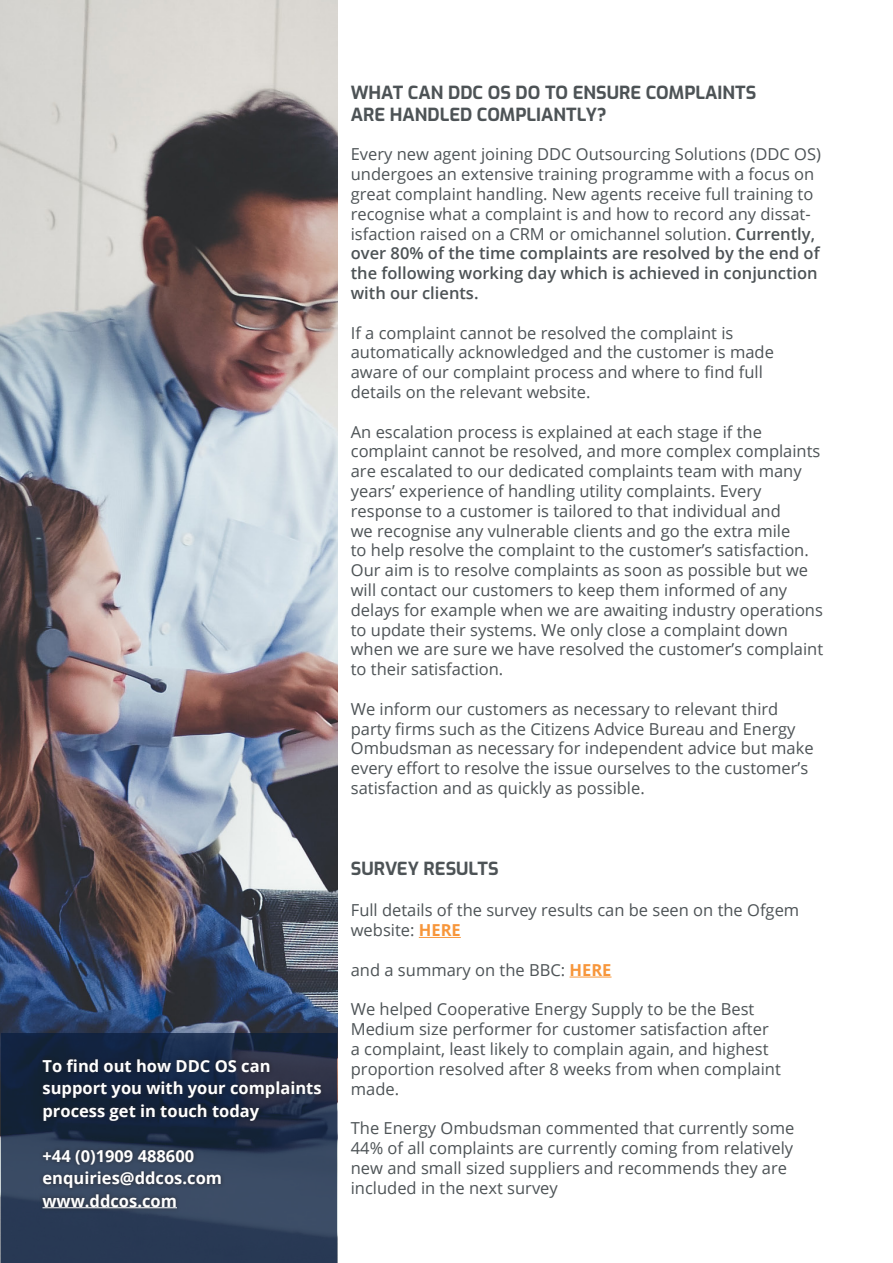
<style>
.page{position:relative;width:893px;height:1263px;background:#fff}
.page>*{position:absolute;margin:0;border:0;box-sizing:border-box;transform-origin:0 0}
.t1{font:700 18px/21.6px "Exo";color:#4d5356}
.t2{font:16.5px/19.8px "Open Sans";color:#4d5356}
.t3{font:700 16.5px/22.5px "Open Sans";color:#fff}
.s1{font-weight:600}
.s2{font-weight:700;color:#f7963b}
</style>
<div class="page">
<hr style="left:419px;top:937px;width:42px;height:1px;background:#f7963b">
<hr style="left:570px;top:977px;width:42px;height:1px;background:#f7963b">
<img style="left:0;top:0;width:337px;height:1263px">
<svg style="left:1px;top:1033px;width:336px;height:230px;background:#243550"></svg>
<div style="left:38px;top:1054px;width:287px;height:159px;background:#231f20;opacity:.75"></div>
<hr style="left:43px;top:1207px;width:134px;height:1px;background:#fff">
<p class="t3" style="left:43px;top:1054px;width:281px">To find out how DDC OS can support you with your complaints process get in touch today</p>
<p class="t3" style="left:43px;top:1144px;width:153px">+44 (0)1909 488600</p>
<p class="t3" style="left:43px;top:1166px;width:181px">enquiries@ddcos.com</p>
<p class="t3" style="left:43px;top:1189px;width:136px">www.ddcos.com</p>
<p class="t1" style="left:351px;top:81px;width:407px">WHAT CAN DDC OS DO TO ENSURE COMPLAINTS<br>ARE HANDLED COMPLIANTLY?</p>
<p class="t2" style="left:351px;top:144px;width:472px">Every new agent joining DDC Outsourcing Solutions (DDC OS) undergoes an extensive training programme with a focus on great complaint handling. New agents receive full training to recognise what a complaint is and how to record any dissat&shy;isfaction raised on a CRM or omichannel solution. <span class="s1">Currently, over 80% of the time complaints are resolved by the end of the following working day which is achieved in conjunction with our clients.</span></p>
<p class="t2" style="left:351px;top:322px;width:425px">If a complaint cannot be resolved the complaint is automatically acknowledged and the customer is made aware of our complaint process and where to find full details on the relevant website.</p>
<p class="t2" style="left:351px;top:421px;width:471px">An escalation process is explained at each stage if the complaint cannot be resolved, and more complex complaints are escalated to our dedicated complaints team with many years’ experience of handling utility complaints. Every response to a customer is tailored to that individual and</p>
<p class="t2" style="left:351px;top:520px;width:441px">we recognise any vulnerable clients and go the extra mile</p>
<p class="t2" style="left:351px;top:540px;width:474px">to help resolve the complaint to the customer’s satisfaction.<br>Our aim is to resolve complaints as soon as possible but we will contact our customers to keep them informed of any delays for example when we are awaiting industry operations to update their systems. We only close a complaint down when we are sure we have resolved the customer’s complaint to their satisfaction.</p>
<p class="t2" style="left:351px;top:698px;width:464px">We inform our customers as necessary to relevant third party firms such as the Citizens Advice Bureau and Energy Ombudsman as necessary for independent advice but make every effort to resolve the issue ourselves to the customer’s satisfaction and as quickly as possible.</p>
<p class="t1" style="left:351px;top:856px;width:149px">SURVEY RESULTS</p>
<p class="t2" style="left:351px;top:900px;width:450px">Full details of the survey results can be seen on the Ofgem website: <span class="s2">HERE</span></p>
<p class="t2" style="left:351px;top:959px;width:262px">and a summary on the BBC: <span class="s2">HERE</span></p>
<p class="t2" style="left:351px;top:999px;width:432px">We helped Cooperative Energy Supply to be the Best Medium size performer for customer satisfaction after a complaint, least likely to complain again, and highest proportion resolved after 8 weeks from when complaint made.</p>
<p class="t2" style="left:351px;top:1118px;width:445px">The Energy Ombudsman commented that currently some 44% of all complaints are currently coming from relatively new and small sized suppliers and recommends they are included in the next survey</p>
</div>
